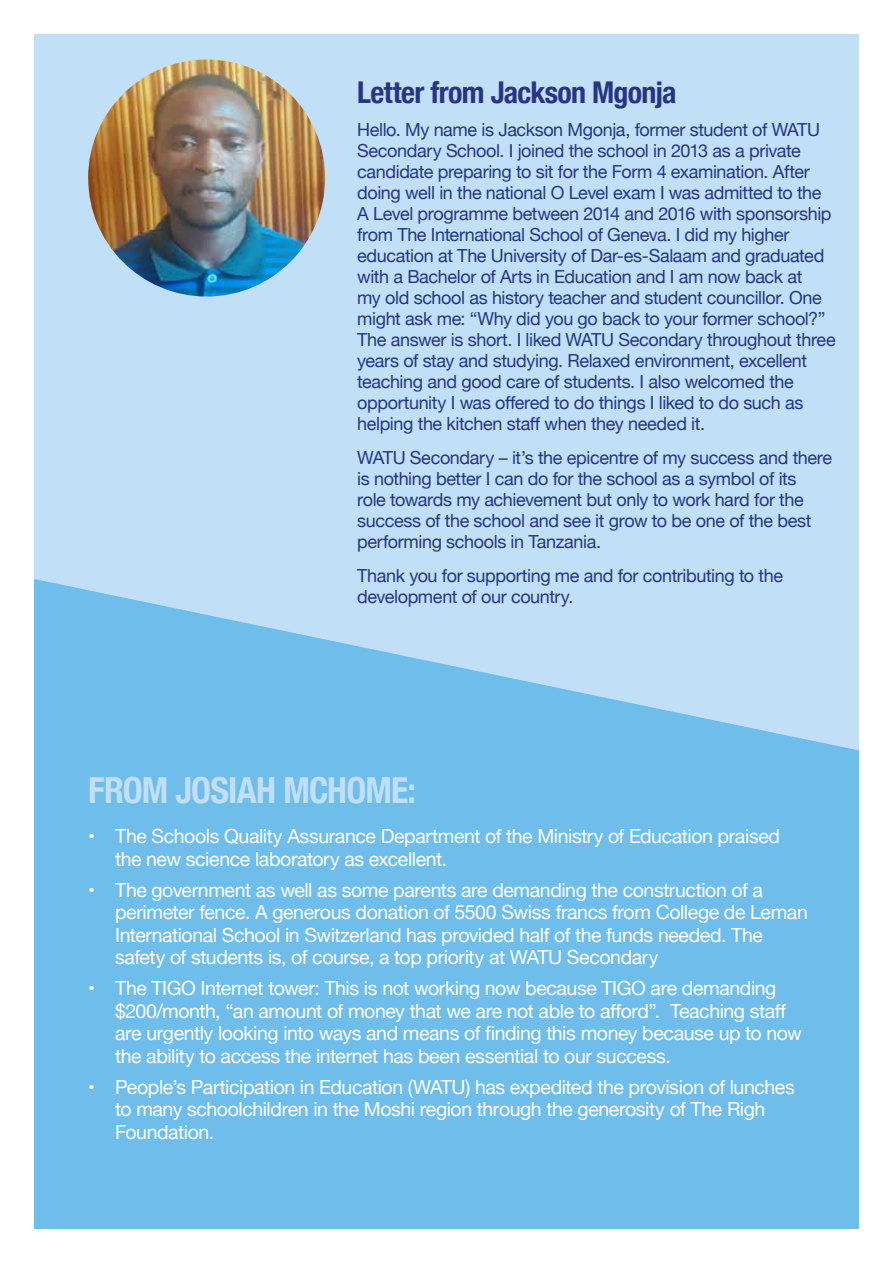
<style>
.page{position:relative;width:893px;height:1263px;background:#fff}
.page>*{position:absolute;margin:0;border:0;box-sizing:border-box;transform-origin:0 0}
.t1{font:700 condensed 35.85px "Helvetica Neue";letter-spacing:-.025em;color:#c1dff6}
.t2{font:700 condensed 30px "Helvetica Neue";letter-spacing:-.025em;color:#283583}
.t3{font:19.5px/22.5px "Helvetica Neue";letter-spacing:-.02em;color:#fff}
.t4{font:18px/21px "Helvetica Neue";letter-spacing:-.02em;color:#273680}
</style>
<div class="page">
<div style="left:34px;top:34px;width:825px;height:1195px;background:#c1dff6"></div>
<svg style="left:34px;top:579px;width:825px;height:650px;background:#78c1ec"></svg>
<img style="left:88px;top:60px;width:237px;height:237px;border-radius:118px">
<h2 class="t2" style="left:357px;top:67px;width:321px">Letter from Jackson Mgonja</h2>
<p class="t4" style="left:357px;top:120px;width:480px">Hello. My name is Jackson Mgonja, former student of WATU Secondary School. I joined the school in 2013 as a private candidate preparing to sit for the Form 4 examination. After doing well in the national O Level exam I was admitted to the A Level programme between 2014 and 2016 with sponsorship from The International School of Geneva. I did my higher education at The University of Dar-es-Salaam and graduated with a Bachelor of Arts in Education and I am now back at<br>my old school as history teacher and student councillor. One might ask me: “Why did you go back to your former school?” The answer is short. I liked WATU Secondary throughout three years of stay and studying. Relaxed environment, excellent teaching and good care of students. I also welcomed the opportunity I was offered to do things I liked to do such as helping the kitchen staff when they needed it.</p>
<p class="t4" style="left:357px;top:448px;width:476px">WATU Secondary – it’s the epicentre of my success and there is nothing better I can do for the school as a symbol of its<br>role towards my achievement but only to work hard for the success of the school and see it grow to be one of the best performing schools in Tanzania.</p>
<p class="t4" style="left:357px;top:566px;width:427px">Thank you for supporting me and for contributing to the development of our country.</p>
<h1 class="t1" style="left:88px;top:761px;width:329px">FROM JOSIAH MCHOME:</h1>
<p class="t3" style="left:115px;top:826px;width:666px;text-indent:-27px">• The Schools Quality Assurance Department of the Ministry of Education praised the new science laboratory as excellent.</p>
<p class="t3" style="left:115px;top:879px;width:694px;text-indent:-27px">• The government as well as some parents are demanding the construction of a perimeter fence. A generous donation of 5500 Swiss francs from College de Leman International School in Switzerland has provided half of the funds needed. The safety of students is, of course, a top priority at WATU Secondary</p>
<p class="t3" style="left:115px;top:978px;width:688px;text-indent:-27px">• The TIGO Internet tower: This is not working now because TIGO are demanding $200/month, “an amount of money that we are not able to afford”. Teaching staff are urgently looking into ways and means of finding this money because up to now the ability to access the internet has been essential to our success.</p>
<p class="t3" style="left:115px;top:1076px;width:681px;text-indent:-27px">• People’s Participation in Education (WATU) has expedited the provision of lunches to many schoolchildren in the Moshi region through the generosity of The Righ<br>Foundation.</p>
</div>
